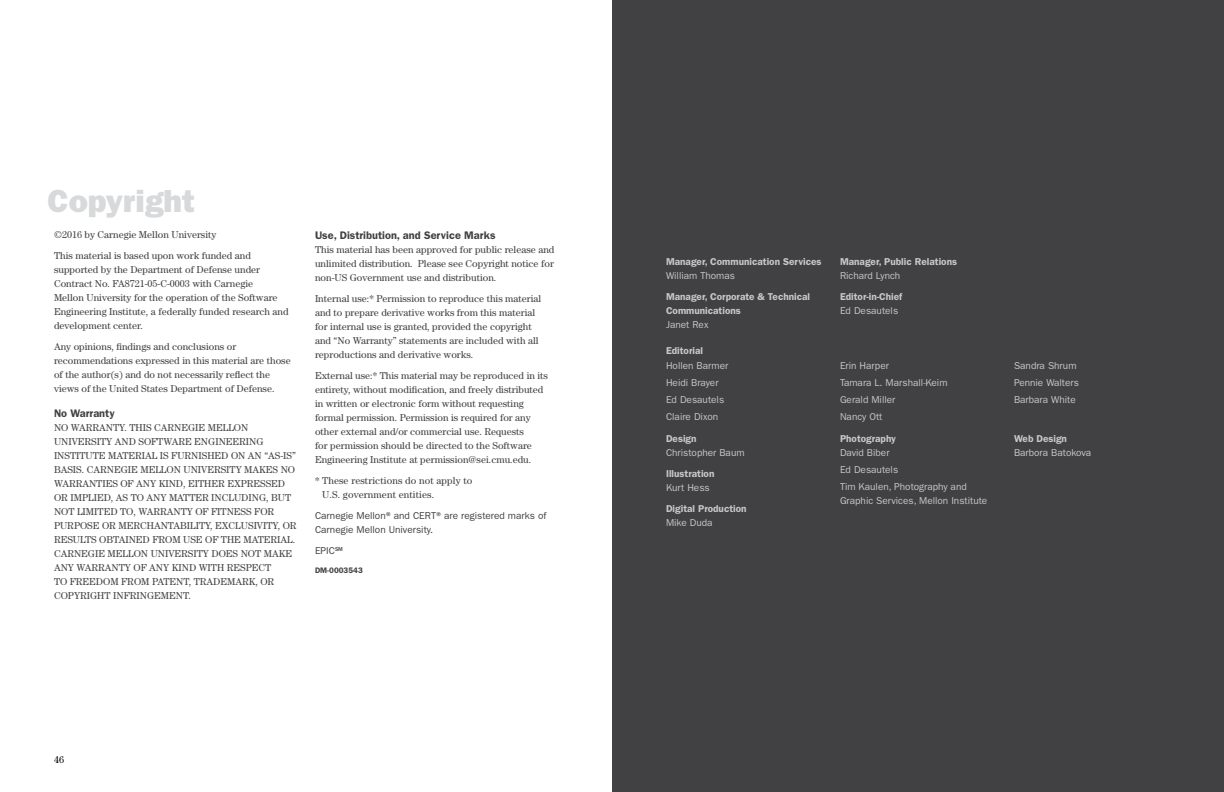
<style>
.page{position:relative;width:1224px;height:792px;background:#fff}
.page>*{position:absolute;margin:0;border:0;box-sizing:border-box;transform-origin:0 0}
.t1{font:32px "ITC Franklin Gothic Std Hvy";color:#d7d9da}
.t2{font:600 11px "ITC Franklin Gothic Std";color:#414042}
.t3{font:10px/14px "Century Std";color:#414042}
.t4{font:10px/17px "ITC Franklin Gothic Std";color:#c7c8ca}
.t5{font:600 10px/14px "ITC Franklin Gothic Std";color:#c7c8ca}
.t6{font:10px/14px "ITC Franklin Gothic Std";color:#414042}
.t7{font:10px "Century Std";color:#000}
.t8{font:600 8px "ITC Franklin Gothic Std";color:#414042}
</style>
<div class="page">
<div style="left:612px;top:0;width:612px;height:792px;background:#414042"></div>
<h1 class="t1" style="left:48px;top:182px;width:149px">Copyright</h1>
<p class="t3" style="left:54px;top:224px;width:198px;line-height:21px">©2016 by Carnegie Mellon University<br>This material is based upon work funded and</p>
<p class="t3" style="left:54px;top:263px;width:236px">supported by the Department of Defense under Contract No. FA8721-05-C-0003 with Carnegie<br>Mellon University for the operation of the Software Engineering Institute, a federally funded research and development center.</p>
<p class="t3" style="left:54px;top:340px;width:238px">Any opinions, findings and conclusions or recommendations expressed in this material are those of the author(s) and do not necessarily reflect the views of the United States Department of Defense.</p>
<p class="t2" style="left:54px;top:407px;width:62px">No Warranty</p>
<p class="t3" style="left:54px;top:421px;width:244px">NO WARRANTY. THIS CARNEGIE MELLON UNIVERSITY AND SOFTWARE ENGINEERING INSTITUTE MATERIAL IS FURNISHED ON AN “AS-IS” BASIS. CARNEGIE MELLON UNIVERSITY MAKES NO WARRANTIES OF ANY KIND, EITHER EXPRESSED OR IMPLIED, AS TO ANY MATTER INCLUDING, BUT NOT LIMITED TO, WARRANTY OF FITNESS FOR PURPOSE OR MERCHANTABILITY, EXCLUSIVITY, OR RESULTS OBTAINED FROM USE OF THE MATERIAL.<br>CARNEGIE MELLON UNIVERSITY DOES NOT MAKE ANY WARRANTY OF ANY KIND WITH RESPECT<br>TO FREEDOM FROM PATENT, TRADEMARK, OR COPYRIGHT INFRINGEMENT.</p>
<p class="t2" style="left:315px;top:229px;width:182px">Use, Distribution, and Service Marks</p>
<p class="t3" style="left:315px;top:243px;width:241px;text-align:justify">This material has been approved for public release and unlimited distribution. Please see Copyright notice for non-US Government use and distribution.</p>
<p class="t3" style="left:315px;top:292px;width:228px">Internal use:* Permission to reproduce this material and to prepare derivative works from this material for internal use is granted, provided the copyright and “No Warranty” statements are included with all reproductions and derivative works.</p>
<p class="t3" style="left:315px;top:369px;width:235px">External use:* This material may be reproduced in its entirety, without modification, and freely distributed in written or electronic form without requesting formal permission. Permission is required for any other external and/or commercial use. Requests<br>for permission should be directed to the Software Engineering Institute at permission@sei.cmu.edu.</p>
<p class="t3" style="left:322px;top:474px;width:152px;text-indent:-7px">* These restrictions do not apply to<br>U.S. government entities.</p>
<p class="t6" style="left:315px;top:509px;width:233px">Carnegie Mellon® and CERT® are registered marks of<br>Carnegie Mellon University.</p>
<p class="t6" style="left:315px;top:544px;width:29px">EPIC<sup>SM</sup></p>
<p class="t8" style="left:315px;top:565px;width:49px">DM-0003543</p>
<p class="t7" style="left:54px;top:754px;width:11px">46</p>
<p class="t5" style="left:666px;top:254px;width:157px">Manager, Communication Services</p>
<p class="t4" style="left:666px;top:267px;width:70px">William Thomas</p>
<p class="t5" style="left:666px;top:289px;width:146px">Manager, Corporate &amp; Technical<br>Communications</p>
<p class="t4" style="left:666px;top:316px;width:44px">Janet Rex</p>
<p class="t5" style="left:666px;top:343px;width:38px">Editorial</p>
<p class="t5" style="left:840px;top:254px;width:119px">Manager, Public Relations</p>
<p class="t4" style="left:840px;top:267px;width:62px">Richard Lynch</p>
<p class="t5" style="left:840px;top:289px;width:64px">Editor-in-Chief</p>
<p class="t4" style="left:840px;top:302px;width:60px">Ed Desautels</p>
<p class="t4" style="left:666px;top:357px;width:64px">Hollen Barmer<br>Heidi Brayer<br>Ed Desautels<br>Claire Dixon</p>
<p class="t4" style="left:840px;top:357px;width:109px">Erin Harper<br>Tamara L. Marshall-Keim<br>Gerald Miller<br>Nancy Ott</p>
<p class="t4" style="left:1014px;top:357px;width:66px">Sandra Shrum<br>Pennie Walters<br>Barbara White</p>
<p class="t5" style="left:666px;top:432px;width:32px">Design</p>
<p class="t4" style="left:666px;top:445px;width:80px">Christopher Baum</p>
<p class="t5" style="left:666px;top:467px;width:50px">Illustration</p>
<p class="t4" style="left:666px;top:480px;width:45px">Kurt Hess</p>
<p class="t5" style="left:666px;top:502px;width:82px">Digital Production</p>
<p class="t4" style="left:666px;top:515px;width:48px">Mike Duda</p>
<p class="t5" style="left:840px;top:432px;width:57px">Photography</p>
<p class="t4" style="left:840px;top:445px;width:128px">David Biber<br>Ed Desautels<br>Tim Kaulen, Photography and</p>
<p class="t4" style="left:840px;top:493px;width:149px">Graphic Services, Mellon Institute</p>
<p class="t5" style="left:1014px;top:432px;width:54px">Web Design</p>
<p class="t4" style="left:1014px;top:445px;width:79px">Barbora Batokova</p>
</div>
